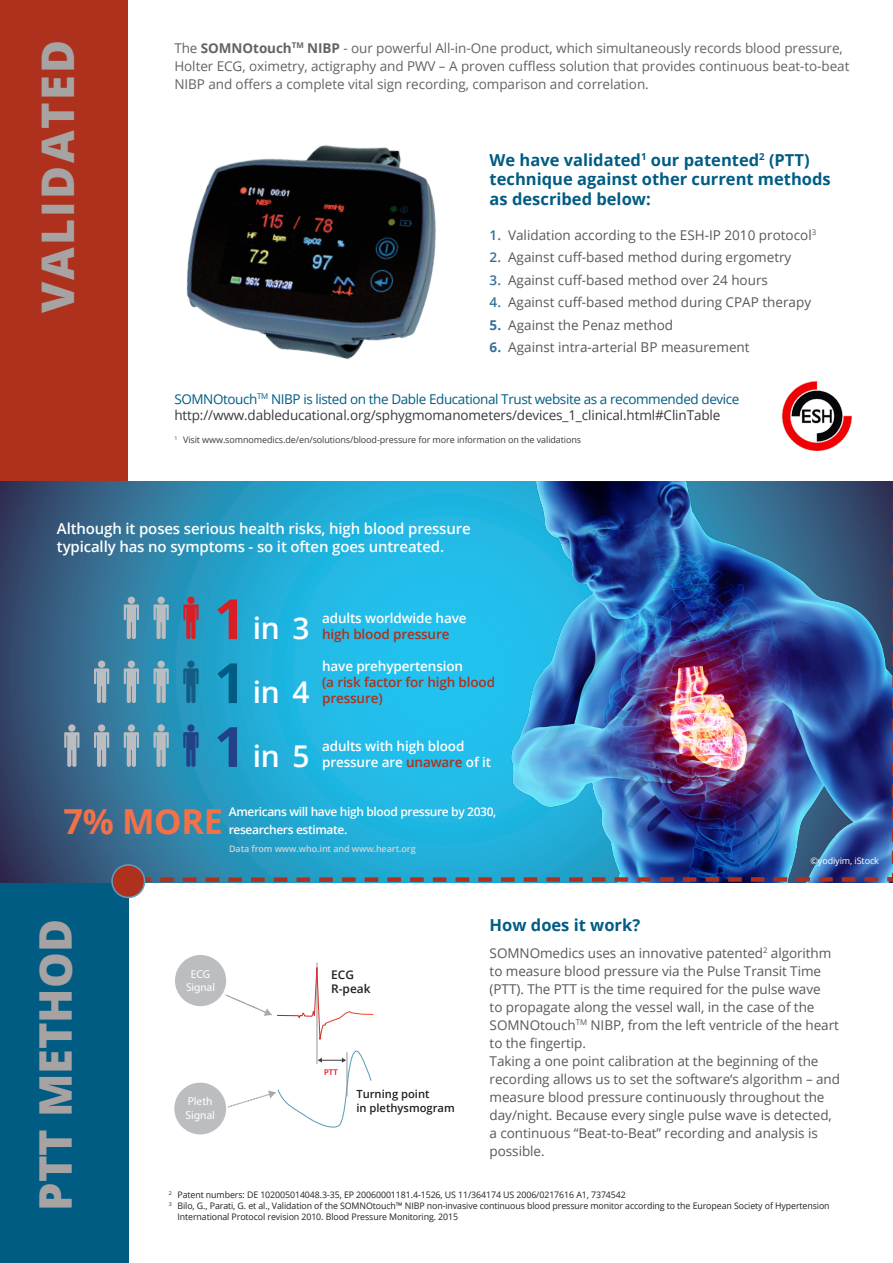
<style>
.page{position:relative;width:893px;height:1263px;background:#fff}
.page>*{position:absolute;margin:0;border:0;box-sizing:border-box;transform-origin:0 0}
.t1{font:800 45px "Open Sans";letter-spacing:.05em;color:#a7a3a3}
.t2{font:800 45px "Open Sans";color:#a7a3a3}
.Titel_Gerät_vertikal{font:700 34.5px "Open Sans";color:#f37147}
.Titel_Gerät_vertikal-2{font:600 30px "Open Sans";color:#fff}
.Fließtext_1{font:700 16.5px/19.8px "Open Sans";color:#015c84}
.Titel_Gerät_vertikal-3{font:600 15px/18px "Open Sans";letter-spacing:-.01em;color:#fff}
.Fließtext_1-2{font:13.5px/18px "Open Sans";letter-spacing:-.005em;color:#57585a}
.Fließtext_1-3{font:13.5px/18px "Open Sans";letter-spacing:-.005em;color:#636366}
.Titel_Gerät_vertikal-4{font:13.5px "Open Sans";letter-spacing:-.01em;color:#373a3d}
.Titel_Gerät_vertikal-5{font:600 13.5px/16.2px "Open Sans";letter-spacing:-.01em;color:#fff}
.Titel_Gerät_vertikal-6{font:13.5px "Open Sans";letter-spacing:-.03em;color:#015c84}
.Titel_Gerät_vertikal-7{font:600 13.5px/16.2px "Open Sans";letter-spacing:-.01em;color:#ae311d}
.Titel_Gerät_vertikal-8{font:600 12px/18px "Open Sans";letter-spacing:-.03em;color:#fff}
.t3{font:600 11.85px/14.2px "Open Sans";color:#231f20}
.t4{font:11.55px/13.8px "Myriad Pro";color:#fff}
.t5{font:11.4px/13.6px "Myriad Pro";color:#fff;text-align:center}
.t6{font:600 11.25px/13.5px "Open Sans";color:#231f20}
.t7{font:9px/10.8px "Open Sans";letter-spacing:-.01em;color:#231f20}
.Titel_Gerät_vertikal-9{font:9px "Open Sans";letter-spacing:-.01em;color:#373a3d}
.Titel_Gerät_vertikal-10{font:600 9px "Open Sans";letter-spacing:-.01em;color:#d1d2d4}
.Titel_Gerät_vertikal-11{font:9px "Open Sans";letter-spacing:-.01em;color:#fff}
.t8{font:600 8.4px "Myriad Pro";color:#ee1d23}
.s1{font-weight:700}
.s2{font-weight:600;color:#357195}
.s3{font-weight:700;color:#357195}
.s4{font-weight:700;font-size:55.5px;color:#d91f26}
.s5{font-weight:700;font-size:55.5px;color:#015c84}
.s6{font-weight:700;font-size:55.5px;color:#224186}
.s7{color:#ae311d}
</style>
<div class="page">
<div style="left:0;top:863px;width:128px;height:400px;background:#015c84"></div>
<div style="left:0;top:0;width:128px;height:515px;background:#ae311d"></div>
<svg style="left:0;top:481px;width:140px;height:401px;background:#345b7e"></svg>
<img style="left:186px;top:145px;width:250px;height:215px">
<img style="left:782px;top:381px;width:70px;height:70px">
<img style="left:140px;top:481px;width:753px;height:403px">
<div style="left:175px;top:955px;width:51px;height:51px;background:#bcbdc0;border-radius:50%"></div>
<div style="left:174px;top:1082px;width:52px;height:52px;background:#bcbdc0;border-radius:50%"></div>
<svg style="left:224px;top:962px;width:150px;height:166px"></svg>
<div style="left:112px;top:865px;width:33px;height:32px;background:#ae311d;border-radius:50%"></div>
<div style="left:111px;top:864px;width:34px;height:34px;border:2px solid #5f9fbe;border-radius:50%"></div>
<svg style="left:124px;top:604px;width:15px;height:35px"></svg>
<div style="left:128px;top:597px;width:7px;height:7px;background:#bcbdc0;border-radius:50%"></div>
<svg style="left:154px;top:604px;width:15px;height:35px"></svg>
<div style="left:157px;top:596px;width:8px;height:8px;background:#bcbdc0;border-radius:50%"></div>
<svg style="left:183px;top:604px;width:16px;height:35px"></svg>
<div style="left:187px;top:597px;width:8px;height:7px;background:#d91f26;border-radius:50%"></div>
<svg style="left:94px;top:668px;width:15px;height:35px"></svg>
<div style="left:98px;top:660px;width:7px;height:8px;background:#bcbdc0;border-radius:50%"></div>
<svg style="left:124px;top:668px;width:15px;height:35px"></svg>
<div style="left:128px;top:660px;width:7px;height:8px;background:#bcbdc0;border-radius:50%"></div>
<svg style="left:154px;top:668px;width:15px;height:35px"></svg>
<div style="left:157px;top:660px;width:8px;height:8px;background:#bcbdc0;border-radius:50%"></div>
<svg style="left:183px;top:668px;width:16px;height:35px"></svg>
<div style="left:187px;top:660px;width:8px;height:8px;background:#145c83;border-radius:50%"></div>
<svg style="left:64px;top:732px;width:15px;height:35px"></svg>
<div style="left:68px;top:724px;width:8px;height:8px;background:#bcbdc0;border-radius:50%"></div>
<svg style="left:94px;top:732px;width:15px;height:35px"></svg>
<div style="left:98px;top:724px;width:7px;height:8px;background:#bcbdc0;border-radius:50%"></div>
<svg style="left:124px;top:732px;width:15px;height:35px"></svg>
<div style="left:128px;top:724px;width:7px;height:8px;background:#bcbdc0;border-radius:50%"></div>
<svg style="left:154px;top:732px;width:15px;height:35px"></svg>
<div style="left:157px;top:724px;width:8px;height:8px;background:#bcbdc0;border-radius:50%"></div>
<svg style="left:183px;top:732px;width:16px;height:35px"></svg>
<div style="left:187px;top:724px;width:8px;height:8px;background:#224186;border-radius:50%"></div>
<p class="t1" style="left:24px;top:313px;width:275px;rotate:-90deg">VALIDATED</p>
<p class="Fließtext_1-3" style="left:174px;top:39px;width:677px">The <span class="s1">SOMNOtouch</span><sup>TM</sup> <span class="s1">NIBP</span> - our powerful All-in-One product, which simultaneously records blood pressure,<br>Holter ECG, oximetry, actigraphy and PWV – A proven cuffless solution that provides continuous beat-to-beat<br>NIBP and offers a complete vital sign recording, comparison and correlation.</p>
<p class="Fließtext_1" style="left:490px;top:149px;width:343px">We have validated<sup>1</sup> our patented<sup>2</sup> (PTT) technique against other current methods as described below:</p>
<p class="Fließtext_1-2" style="left:490px;top:226px;width:328px"><span class="s2">1.</span> Validation according to the ESH-IP 2010 protocol<sup>3</sup></p>
<p class="Fließtext_1-2" style="left:490px;top:248px;width:303px"><span class="s2">2.</span> Against cuff-based method during ergometry</p>
<p class="Fließtext_1-2" style="left:490px;top:271px;width:280px"><span class="s2">3.</span> Against cuff-based method over 24 hours</p>
<p class="Fließtext_1-2" style="left:490px;top:293px;width:323px"><span class="s2">4.</span> Against cuff-based method during CPAP therapy</p>
<p class="Fließtext_1-2" style="left:490px;top:316px;width:185px"><span class="s3">5.</span> Against the Penaz method</p>
<p class="Fließtext_1-2" style="left:490px;top:338px;width:261px"><span class="s3">6.</span> Against intra-arterial BP measurement</p>
<p class="Titel_Gerät_vertikal-6" style="left:174px;top:390px;width:567px">SOMNOtouch<sup>TM</sup> NIBP is listed on the Dable Educational Trust website as a recommended device</p>
<p class="Titel_Gerät_vertikal-4" style="left:174px;top:406px;width:548px">http://www.dableducational.org/sphygmomanometers/devices_1_clinical.html#ClinTable</p>
<p class="Titel_Gerät_vertikal-9" style="left:174px;top:433px;width:408px"><sup>1</sup> Visit www.somnomedics.de/en/solutions/blood-pressure for more information on the validations</p>
<p class="Titel_Gerät_vertikal-3" style="left:57px;top:519px;width:415px">Although it poses serious health risks, high blood pressure typically has no symptoms - so it often goes untreated.</p>
<p class="Titel_Gerät_vertikal-2" style="left:214px;top:608px;width:97px"><span class="s4">1</span>in 3</p>
<p class="Titel_Gerät_vertikal-5" style="left:322px;top:610px;width:146px">adults worldwide have</p>
<p class="Titel_Gerät_vertikal-7" style="left:322px;top:626px;width:129px">high blood pressure</p>
<p class="Titel_Gerät_vertikal-2" style="left:214px;top:672px;width:97px"><span class="s5">1</span>in 4</p>
<p class="Titel_Gerät_vertikal-5" style="left:322px;top:657px;width:142px">have prehypertension</p>
<p class="Titel_Gerät_vertikal-7" style="left:322px;top:674px;width:175px">(a risk factor for high blood pressure)</p>
<p class="Titel_Gerät_vertikal-2" style="left:214px;top:735px;width:97px"><span class="s6">1</span>in 5</p>
<p class="Titel_Gerät_vertikal-5" style="left:322px;top:737px;width:171px">adults with high blood pressure are <span class="s7">unaware</span> of it</p>
<p class="Titel_Gerät_vertikal-8" style="left:229px;top:802px;width:269px">Americans will have high blood pressure by 2030, researchers estimate.</p>
<p class="Titel_Gerät_vertikal" style="left:63px;top:797px;width:161px">7% MORE</p>
<p class="t2" style="left:21px;top:1211px;width:293px;rotate:-90deg">PTT METHOD</p>
<p class="Titel_Gerät_vertikal-10" style="left:229px;top:843px;width:188px">Data from www.who.int and www.heart.org</p>
<p class="t5" style="left:186px;top:967px;width:31px">ECG<br>Signal</p>
<p class="t4" style="left:186px;top:1094px;width:31px">Pleth<br>Signal</p>
<p class="t3" style="left:331px;top:967px;width:41px">ECG<br>R-peak</p>
<p class="t8" style="left:324px;top:1067px;width:15px">PTT</p>
<p class="t6" style="left:356px;top:1087px;width:100px">Turning point<br>in plethysmogram</p>
<p class="Titel_Gerät_vertikal-11" style="left:810px;top:854px;width:70px">©yodiyim, iStock</p>
<p class="Fließtext_1" style="left:490px;top:915px;width:152px">How does it work?</p>
<p class="Fließtext_1-2" style="left:490px;top:943px;width:351px">SOMNOmedics uses an innovative patented<sup>2</sup> algorithm to measure blood pressure via the Pulse Transit Time (PTT). The PTT is the time required for the pulse wave<br>to propagate along the vessel wall, in the case of the SOMNOtouch<sup>TM</sup> NIBP, from the left ventricle of the heart to the fingertip.</p>
<p class="Fließtext_1-2" style="left:490px;top:1051px;width:352px">Taking a one point calibration at the beginning of the recording allows us to set the software‘s algorithm – and measure blood pressure continuously throughout the day/night. Because every single pulse wave is detected, a continuous “Beat-to-Beat” recording and analysis is possible.</p>
<p class="t7" style="left:169px;top:1189px;width:458px"><sup>2</sup> Patent numbers: DE 102005014048.3-35, EP 20060001181.4-1526, US 11/364174 US 2006/0217616 A1, 7374542</p>
<p class="t7" style="left:177px;top:1200px;width:654px;text-indent:-9px"><sup>3</sup> Bilo, G., Parati, G. et al., Validation of the SOMNOtouch™ NIBP non-invasive continuous blood pressure monitor according to the European Society of Hypertension<br>International Protocol revision 2010. Blood Pressure Monitoring. 2015</p>
</div>
